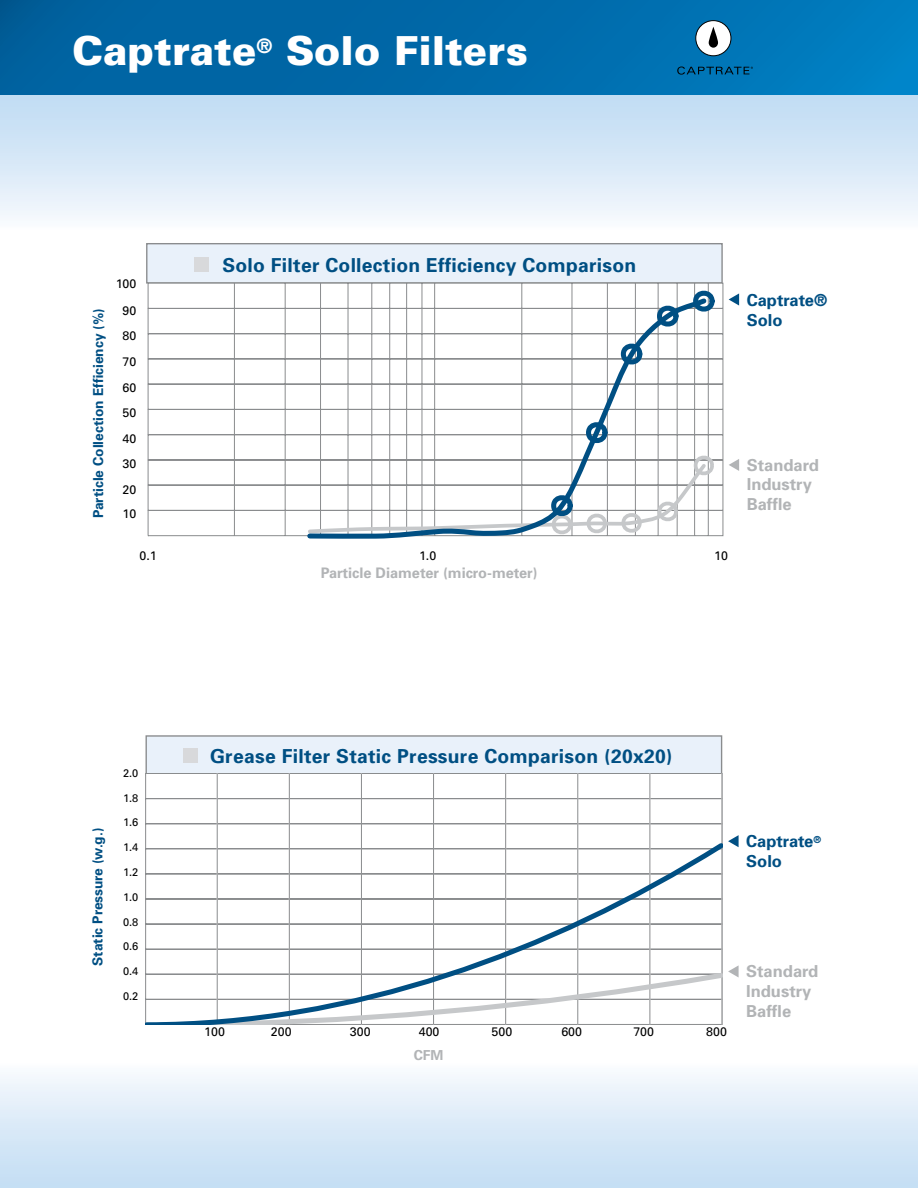
<style>
.page{position:relative;width:918px;height:1188px;background:#fff}
.page>*{position:absolute;margin:0;border:0;box-sizing:border-box;transform-origin:0 0}
.t1{font:900 40.05px "Univers";color:#fff}
.t2{font:700 19.2px "Univers";letter-spacing:.015em;color:#004f83}
.t3{font:700 16.5px/19.8px "Univers";color:#b2b4b6}
.t4{font:700 16.5px/19.8px "Univers";color:#004f83}
.t5{font:700 14.55px "Univers";color:#b2b4b6}
.t6{font:700 13.8px "Univers";color:#004f83}
.t7{font:700 13.8px "Univers";color:#b2b4b6}
.t8{font:12.45px "Univers";color:#000}
.t9{font:10.95px "Univers";color:#000}
</style>
<div class="page">
<div style="left:0;top:93px;width:918px;height:138px;background:linear-gradient(to bottom,#bcdaf2,#f8fafd)"></div>
<div style="left:0;top:0;width:918px;height:94px;background:linear-gradient(to right,#005d9a,#007cbe)"></div>
<svg style="left:677px;top:67px;width:76px;height:8px"></svg>
<div style="left:696px;top:21px;width:35px;height:35px;background:#fff;border-radius:50%"></div>
<div style="left:696px;top:20px;width:35px;height:36px;border:1px solid #000;border-radius:50%"></div>
<svg style="left:709px;top:27px;width:9px;height:21px"></svg>
<div style="left:146px;top:735px;width:576px;height:41px;background:#e9f1fa;border:1px solid #8a8c8e"></div>
<div style="left:184px;top:748px;width:14px;height:15px;background:#d8d9db"></div>
<svg style="left:728px;top:965px;width:11px;height:13px"></svg>
<svg style="left:728px;top:835px;width:11px;height:12px"></svg>
<svg style="left:145px;top:773px;width:577px;height:66px"></svg>
<hr style="left:722px;top:773px;width:1px;height:251px;background:#8a8c8e">
<hr style="left:650px;top:773px;width:1px;height:251px;background:#8a8c8e">
<hr style="left:577px;top:773px;width:1px;height:251px;background:#8a8c8e">
<hr style="left:505px;top:773px;width:1px;height:251px;background:#8a8c8e">
<hr style="left:433px;top:773px;width:1px;height:251px;background:#8a8c8e">
<hr style="left:361px;top:773px;width:1px;height:251px;background:#8a8c8e">
<hr style="left:289px;top:773px;width:1px;height:251px;background:#8a8c8e">
<hr style="left:217px;top:773px;width:1px;height:251px;background:#8a8c8e">
<svg style="left:145px;top:839px;width:577px;height:186px"></svg>
<div style="left:146px;top:243px;width:577px;height:41px;background:#e9f1fa;border:1px solid #8a8c8e"></div>
<svg style="left:729px;top:293px;width:10px;height:13px"></svg>
<svg style="left:729px;top:459px;width:10px;height:12px"></svg>
<svg style="left:147px;top:283px;width:577px;height:253px"></svg>
<svg style="left:305px;top:294px;width:405px;height:245px"></svg>
<svg style="left:691px;top:291px;width:26px;height:21px"></svg>
<svg style="left:655px;top:306px;width:26px;height:21px"></svg>
<svg style="left:618px;top:343px;width:27px;height:22px"></svg>
<svg style="left:583px;top:422px;width:27px;height:21px"></svg>
<svg style="left:306px;top:455px;width:410px;height:80px"></svg>
<div style="left:194px;top:257px;width:15px;height:15px;background:#d8d9db"></div>
<div style="left:0;top:1061px;width:918px;height:127px;background:linear-gradient(to bottom,#fafbfe,#c1dcf3)"></div>
<h1 class="t1" style="left:72px;top:26px;width:458px">Captrate<sup>®</sup> Solo Filters</h1>
<p class="t6" style="left:90px;top:518px;width:211px;rotate:-90deg">Particle Collection Efficiency (%)</p>
<p class="t8" style="left:116px;top:277px;width:22px">100</p>
<p class="t8" style="left:123px;top:303px;width:15px">90</p>
<p class="t8" style="left:123px;top:329px;width:15px">80</p>
<p class="t8" style="left:123px;top:354px;width:15px">70</p>
<p class="t8" style="left:123px;top:380px;width:15px">60</p>
<p class="t8" style="left:123px;top:405px;width:15px">50</p>
<p class="t8" style="left:123px;top:431px;width:15px">40</p>
<p class="t8" style="left:123px;top:456px;width:15px">30</p>
<p class="t8" style="left:123px;top:482px;width:15px">20</p>
<p class="t8" style="left:123px;top:506px;width:15px">10</p>
<p class="t2" style="left:222px;top:254px;width:416px">Solo Filter Collection Efficiency Comparison</p>
<p class="t8" style="left:140px;top:548px;width:19px">0.1</p>
<p class="t8" style="left:419px;top:548px;width:19px">1.0</p>
<p class="t8" style="left:714px;top:548px;width:15px">10</p>
<p class="t5" style="left:321px;top:564px;width:218px">Particle Diameter (micro-meter)</p>
<p class="t4" style="left:747px;top:291px;width:82px">Captrate®<br>Solo</p>
<p class="t3" style="left:747px;top:455px;width:74px">Standard<br>Industry<br>Baffle</p>
<p class="t6" style="left:89px;top:966px;width:140px;rotate:-90deg">Static Pressure (w.g.)</p>
<p class="t9" style="left:123px;top:767px;width:17px">2.0</p>
<p class="t9" style="left:123px;top:791px;width:17px">1.8</p>
<p class="t9" style="left:123px;top:816px;width:17px">1.6</p>
<p class="t9" style="left:123px;top:841px;width:17px">1.4</p>
<p class="t9" style="left:123px;top:866px;width:17px">1.2</p>
<p class="t9" style="left:123px;top:891px;width:17px">1.0</p>
<p class="t9" style="left:123px;top:915px;width:17px">0.8</p>
<p class="t9" style="left:123px;top:940px;width:17px">0.6</p>
<p class="t9" style="left:123px;top:965px;width:17px">0.4</p>
<p class="t9" style="left:123px;top:990px;width:17px">0.2</p>
<p class="t2" style="left:210px;top:744px;width:464px">Grease Filter Static Pressure Comparison (20x20)</p>
<p class="t4" style="left:746px;top:832px;width:77px">Captrate<sup>®<br></sup>Solo</p>
<p class="t8" style="left:204px;top:1024px;width:22px">100</p>
<p class="t8" style="left:271px;top:1024px;width:22px">200</p>
<p class="t8" style="left:350px;top:1024px;width:22px">300</p>
<p class="t8" style="left:419px;top:1024px;width:22px">400</p>
<p class="t8" style="left:492px;top:1024px;width:22px">500</p>
<p class="t8" style="left:561px;top:1024px;width:22px">600</p>
<p class="t8" style="left:633px;top:1024px;width:22px">700</p>
<p class="t8" style="left:706px;top:1024px;width:22px">800</p>
<p class="t7" style="left:414px;top:1047px;width:31px">CFM</p>
<p class="t3" style="left:746px;top:961px;width:74px">Standard<br>Industry<br>Baffle</p>
</div>
